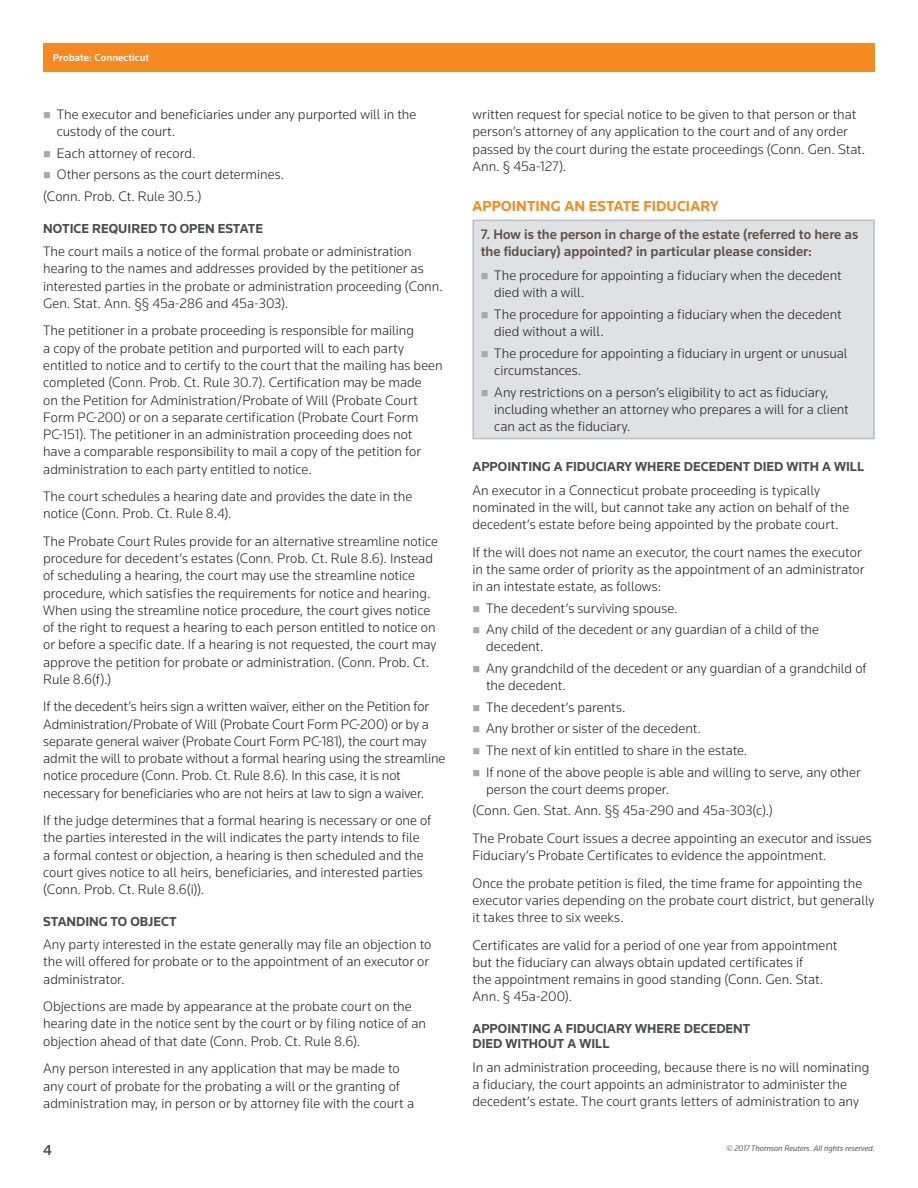
<style>
.page{position:relative;width:918px;height:1188px;background:#fff}
.page>*{position:absolute;margin:0;border:0;box-sizing:border-box;transform-origin:0 0}
.t1{font:700 15px "Knowledge";letter-spacing:.01em;color:#f6891f}
.t2{font:500 15px "Knowledge";color:#4b4c4d}
.t3{font:300 14.25px/17.2px "Knowledge";color:#231f20}
.t4{font:500 14.25px/17.2px "Knowledge";color:#5f514d}
.t5{font:700 13.5px/15px "Knowledge";color:#4b4c4d}
.t6{font:500 10.5px "Knowledge";letter-spacing:.01em;color:#fff}
.t7{font:italic 8.25px "Knowledge";color:#57585a}
</style>
<div class="page">
<div style="left:43px;top:43px;width:832px;height:29px;background:#f6891f"></div>
<div style="left:473px;top:220px;width:401px;height:219px;background:#e0e1e3"></div>
<div style="left:472px;top:220px;width:403px;height:219px;border:2px solid #bcbdc0"></div>
<p class="t6" style="left:53px;top:51px;width:98px">Probate: Connecticut</p>
<p class="t3" style="left:57px;top:105px;width:361px">The executor and beneficiaries under any purported will in the custody of the court.</p>
<p class="t3" style="left:57px;top:144px;width:140px">Each attorney of record.</p>
<p class="t3" style="left:57px;top:166px;width:229px">Other persons as the court determines.</p>
<p class="t3" style="left:43px;top:187px;width:160px">(Conn. Prob. Ct. Rule 30.5.)</p>
<p class="t5" style="left:43px;top:221px;width:221px">NOTICE REQUIRED TO OPEN ESTATE</p>
<p class="t3" style="left:43px;top:243px;width:401px">The court mails a notice of the formal probate or administration hearing to the names and addresses provided by the petitioner as interested parties in the probate or administration proceeding (Conn.<br>Gen. Stat. Ann. §§ 45a-286 and 45a-303).</p>
<p class="t3" style="left:43px;top:322px;width:401px">The petitioner in a probate proceeding is responsible for mailing<br>a copy of the probate petition and purported will to each party entitled to notice and to certify to the court that the mailing has been completed (Conn. Prob. Ct. Rule 30.7). Certification may be made<br>on the Petition for Administration/Probate of Will (Probate Court Form PC-200) or on a separate certification (Probate Court Form PC-151). The petitioner in an administration proceeding does not have a comparable responsibility to mail a copy of the petition for administration to each party entitled to notice.</p>
<p class="t3" style="left:43px;top:487px;width:370px">The court schedules a hearing date and provides the date in the notice (Conn. Prob. Ct. Rule 8.4).</p>
<p class="t3" style="left:43px;top:532px;width:396px">The Probate Court Rules provide for an alternative streamline notice procedure for decedent’s estates (Conn. Prob. Ct. Rule 8.6). Instead of scheduling a hearing, the court may use the streamline notice procedure, which satisfies the requirements for notice and hearing.<br>When using the streamline notice procedure, the court gives notice of the right to request a hearing to each person entitled to notice on or before a specific date. If a hearing is not requested, the court may approve the petition for probate or administration. (Conn. Prob. Ct.<br>Rule 8.6(f).)</p>
<p class="t3" style="left:43px;top:698px;width:404px">If the decedent’s heirs sign a written waiver, either on the Petition for Administration/Probate of Will (Probate Court Form PC-200) or by a separate general waiver (Probate Court Form PC-181), the court may admit the will to probate without a formal hearing using the streamline notice procedure (Conn. Prob. Ct. Rule 8.6). In this case, it is not necessary for beneficiaries who are not heirs at law to sign a waiver.</p>
<p class="t3" style="left:43px;top:812px;width:390px">If the judge determines that a formal hearing is necessary or one of the parties interested in the will indicates the party intends to file<br>a formal contest or objection, a hearing is then scheduled and the court gives notice to all heirs, beneficiaries, and interested parties (Conn. Prob. Ct. Rule 8.6(i)).</p>
<p class="t5" style="left:43px;top:914px;width:135px">STANDING TO OBJECT</p>
<p class="t3" style="left:43px;top:936px;width:390px">Any party interested in the estate generally may file an objection to the will offered for probate or to the appointment of an executor or administrator.</p>
<p class="t3" style="left:43px;top:998px;width:384px">Objections are made by appearance at the probate court on the hearing date in the notice sent by the court or by filing notice of an objection ahead of that date (Conn. Prob. Ct. Rule 8.6).</p>
<p class="t3" style="left:43px;top:1060px;width:372px">Any person interested in any application that may be made to any court of probate for the probating a will or the granting of administration may, in person or by attorney file with the court a</p>
<p class="t3" style="left:472px;top:105px;width:394px">written request for special notice to be given to that person or that person’s attorney of any application to the court and of any order passed by the court during the estate proceedings (Conn. Gen. Stat.<br>Ann. § 45a-127).</p>
<p class="t1" style="left:472px;top:197px;width:248px">APPOINTING AN ESTATE FIDUCIARY</p>
<p class="t4" style="left:481px;top:225px;width:379px">7. How is the person in charge of the estate (referred to here as the fiduciary) appointed? in particular please consider:</p>
<p class="t3" style="left:494px;top:267px;width:349px">The procedure for appointing a fiduciary when the decedent died with a will.</p>
<p class="t3" style="left:494px;top:305px;width:349px">The procedure for appointing a fiduciary when the decedent died without a will.</p>
<p class="t3" style="left:494px;top:344px;width:355px">The procedure for appointing a fiduciary in urgent or unusual circumstances.</p>
<p class="t3" style="left:494px;top:383px;width:356px">Any restrictions on a person’s eligibility to act as fiduciary, including whether an attorney who prepares a will for a client can act as the fiduciary.</p>
<p class="t5" style="left:472px;top:459px;width:393px">APPOINTING A FIDUCIARY WHERE DECEDENT DIED WITH A WILL</p>
<p class="t3" style="left:472px;top:481px;width:378px">An executor in a Connecticut probate proceeding is typically nominated in the will, but cannot take any action on behalf of the decedent’s estate before being appointed by the probate court.</p>
<p class="t3" style="left:472px;top:543px;width:393px">If the will does not name an executor, the court names the executor in the same order of priority as the appointment of an administrator in an intestate estate, as follows:</p>
<p class="t3" style="left:486px;top:597px;width:335px;line-height:21.6px">The decedent’s surviving spouse.<br>Any child of the decedent or any guardian of a child of the</p>
<p class="t3" style="left:486px;top:636px;width:382px;line-height:21.6px">decedent.<br>Any grandchild of the decedent or any guardian of a grandchild of</p>
<p class="t3" style="left:486px;top:674px;width:376px;line-height:21.6px">the decedent.<br>The decedent’s parents.<br>Any brother or sister of the decedent.<br>The next of kin entitled to share in the estate.<br>If none of the above people is able and willing to serve, any other</p>
<p class="t3" style="left:473px;top:778px;width:302px;line-height:21.6px;text-indent:13px">person the court deems proper.<br>(Conn. Gen. Stat. Ann. §§ 45a-290 and 45a-303(c).)</p>
<p class="t3" style="left:473px;top:829px;width:401px">The Probate Court issues a decree appointing an executor and issues<br>Fiduciary’s Probate Certificates to evidence the appointment.</p>
<p class="t3" style="left:473px;top:874px;width:404px">Once the probate petition is filed, the time frame for appointing the executor varies depending on the probate court district, but generally it takes three to six weeks.</p>
<p class="t3" style="left:473px;top:936px;width:366px">Certificates are valid for a period of one year from appointment but the fiduciary can always obtain updated certificates if<br>the appointment remains in good standing (Conn. Gen. Stat.<br>Ann. § 45a-200).</p>
<p class="t5" style="left:472px;top:1021px;width:279px">APPOINTING A FIDUCIARY WHERE DECEDENT<br>DIED WITHOUT A WILL</p>
<p class="t3" style="left:472px;top:1058px;width:399px">In an administration proceeding, because there is no will nominating a fiduciary, the court appoints an administrator to administer the decedent’s estate. The court grants letters of administration to any</p>
<p class="t2" style="left:43px;top:1141px;width:10px">4</p>
<p class="t7" style="left:726px;top:1143px;width:150px">© 2017 Thomson Reuters. All rights reserved.</p>
</div>
